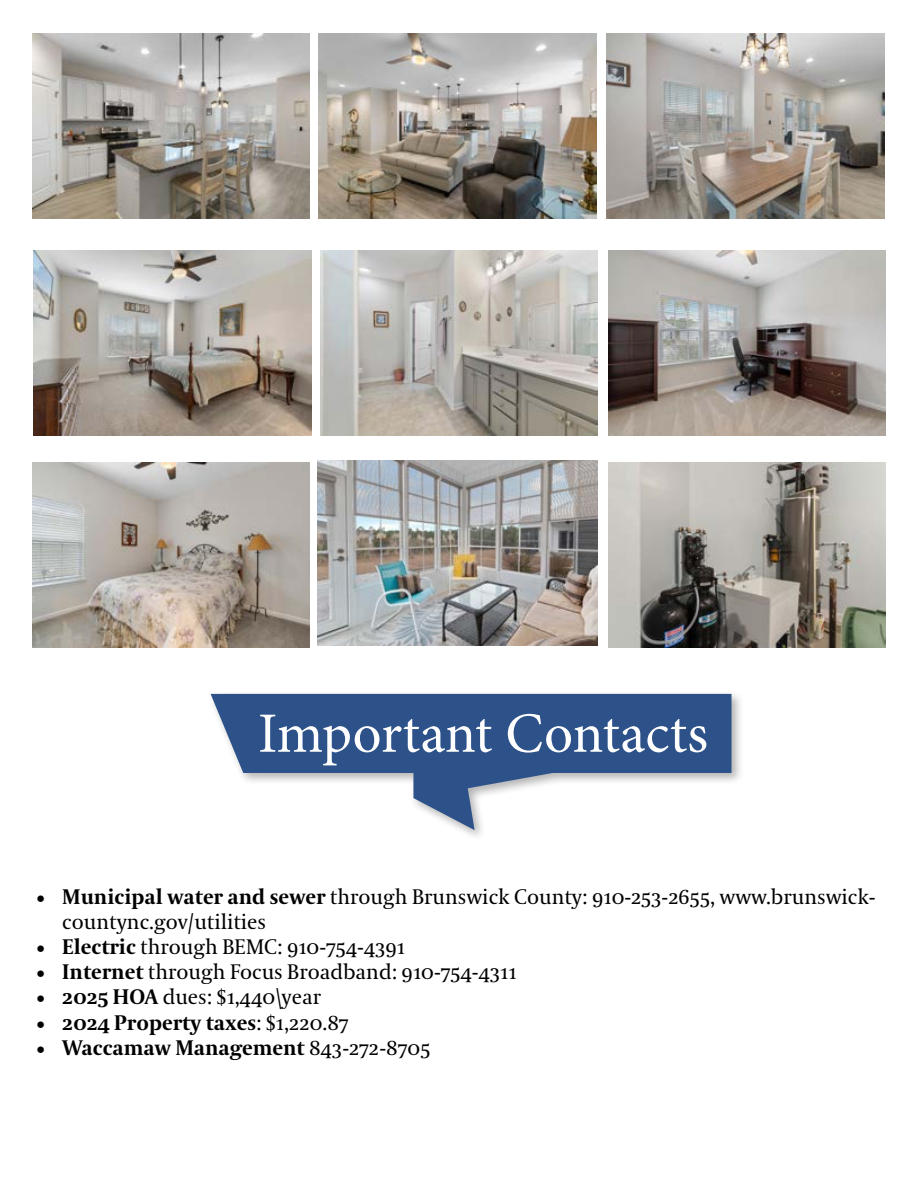
<style>
.page{position:relative;width:918px;height:1188px;background:#fff}
.page>*{position:absolute;margin:0;border:0;box-sizing:border-box;transform-origin:0 0}
.t1{font:57px "Minion Pro";color:#fff}
.t2{font:21px/25.2px "Coranto 2";color:#000}
.t3{font:700 21px "Coranto 2";color:#000}
.s1{font-weight:700}
.s2{font-weight:400}
</style>
<div class="page">
<div style="left:208px;top:690px;width:537px;height:152px;background:#000;opacity:.3"></div>
<svg style="left:211px;top:694px;width:521px;height:136px"></svg>
<div style="left:242px;top:700px;width:482px;height:62px;background:#2d528a"></div>
<img style="left:32px;top:34px;width:278px;height:185px">
<img style="left:34px;top:250px;width:277px;height:185px">
<img style="left:319px;top:34px;width:277px;height:185px">
<img style="left:320px;top:250px;width:278px;height:185px">
<img style="left:607px;top:34px;width:277px;height:185px">
<img style="left:608px;top:250px;width:278px;height:185px">
<img style="left:32px;top:462px;width:278px;height:185px">
<img style="left:317px;top:461px;width:281px;height:185px">
<img style="left:608px;top:462px;width:278px;height:185px">
<h1 class="t1" style="left:258px;top:695px;width:452px">Important Contacts</h1>
<p class="t2" style="left:62px;top:885px;width:815px;text-indent:-27px"><span class="s1">• Municipal water and sewer</span> through Brunswick County: 910-253-2655, www.brunswick&shy;countync.gov/utilities</p>
<p class="t2" style="left:35px;top:935px;width:371px"><span class="s1">• Electric</span> through BEMC: 910-754-4391</p>
<p class="t2" style="left:35px;top:960px;width:483px"><span class="s1">• Internet</span> through Focus Broadband: 910-754-4311</p>
<p class="t2" style="left:35px;top:986px;width:287px"><span class="s1">• 2025 HOA</span> dues: $1,440\year</p>
<p class="t3" style="left:35px;top:1009px;width:315px">• 2024 Property taxes<span class="s2">: $1,220.87</span></p>
<p class="t3" style="left:35px;top:1035px;width:397px">• Waccamaw Management <span class="s2">843-272-8705</span></p>
</div>
